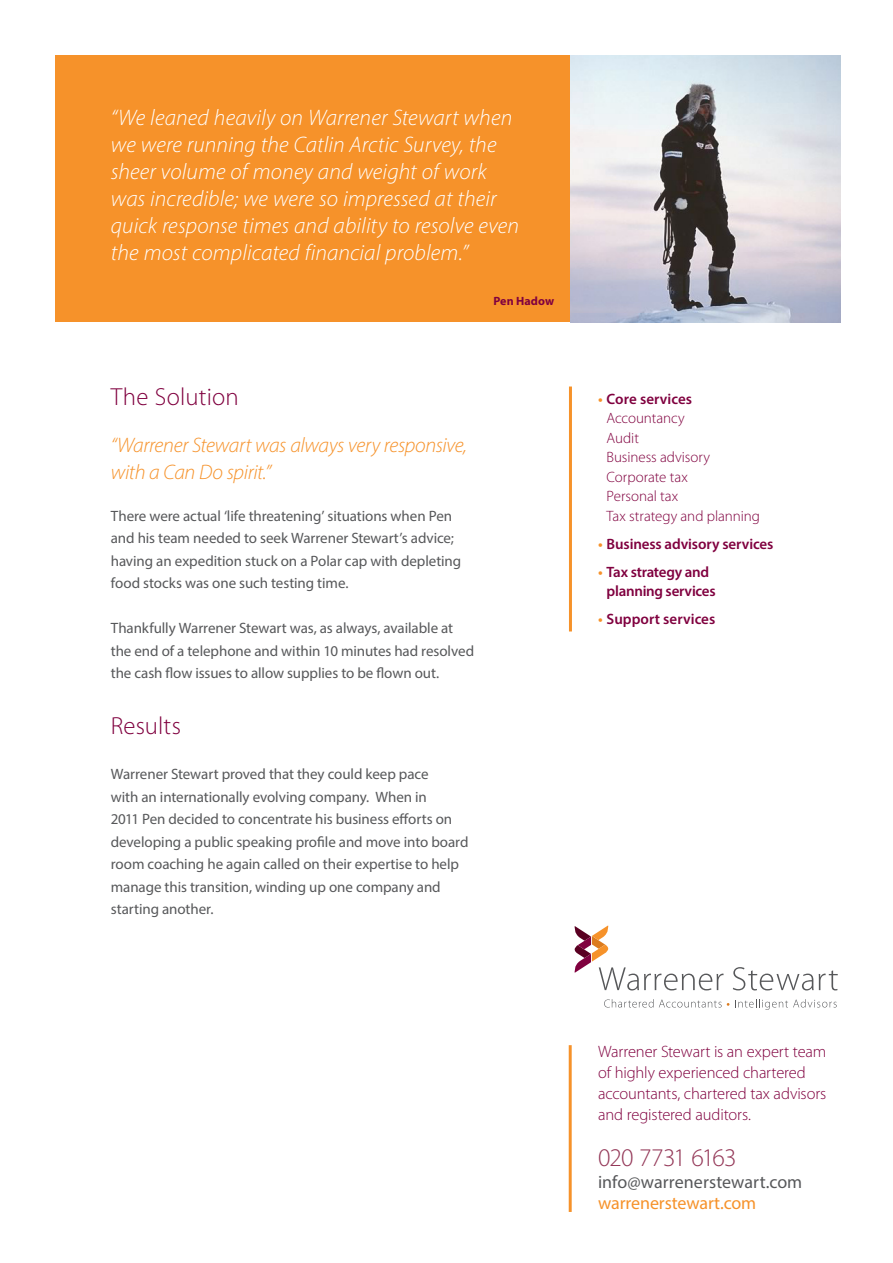
<style>
.page{position:relative;width:893px;height:1263px;background:#fff}
.page>*{position:absolute;margin:0;border:0;box-sizing:border-box;transform-origin:0 0}
.t1{font:300 25.5px "Myriad Pro";letter-spacing:-.04em;color:#943858}
.t2{font:300 24.75px "Myriad Pro";letter-spacing:.01em;color:#80013f}
.t3{font:italic 300 22.5px/27px "Myriad Pro";letter-spacing:.005em;color:#fff}
.quote{font:italic 300 21px "Myriad Pro";letter-spacing:-.015em;color:#f6922a}
.t4{font:18px "Myriad Pro";letter-spacing:.005em;color:#57585a}
.t5{font:18px "Myriad Pro";letter-spacing:-.005em;color:#f6922a}
.t6{font:300 16.5px/21px "Myriad Pro";letter-spacing:-.01em;color:#80013f}
.Main_copy{font:15px/22.5px "Myriad Pro";letter-spacing:-.005em;color:#57585a}
.t7{font:300 15px/19.5px "Myriad Pro";color:#80013f}
.t8{font:600 15px/19.5px "Myriad Pro";letter-spacing:-.01em;color:#80013f;text-align:center}
.Main_copy-2{font:700 12px "Myriad Pro";letter-spacing:.01em;color:#80013f}
.s1{font-weight:600;color:#f6922a}
.s2{font-weight:600}
.s3{color:#f6922a}
</style>
<div class="page">
<div style="left:56px;top:55px;width:517px;height:267px;background:#f6922a"></div>
<img style="left:570px;top:55px;width:270px;height:267px">
<hr style="left:569px;top:386px;width:3px;height:245px;background:#f6922a">
<svg style="left:604px;top:999px;width:125px;height:8px"></svg>
<svg style="left:735px;top:999px;width:102px;height:11px"></svg>
<svg style="left:733px;top:967px;width:105px;height:23px"></svg>
<svg style="left:574px;top:925px;width:149px;height:65px"></svg>
<hr style="left:569px;top:1045px;width:3px;height:167px;background:#f6922a">
<p class="t3" style="left:111px;top:104px;width:410px">“We leaned heavily on Warrener Stewart when we were running the Catlin Arctic Survey, the sheer volume of money and weight of work was incredible; we were so impressed at their quick response times and ability to resolve even the most complicated financial problem.”</p>
<p class="Main_copy-2" style="left:493px;top:293px;width:62px">Pen Hadow</p>
<p class="t2" style="left:111px;top:383px;width:129px">The Solution</p>
<p class="quote" style="left:111px;top:432px;width:358px">“Warrener Stewart was always very responsive,</p>
<p class="quote" style="left:111px;top:459px;width:162px">with a Can Do spirit.”</p>
<p class="Main_copy" style="left:111px;top:504px;width:352px">There were actual ‘life threatening’ situations when Pen and his team needed to seek Warrener Stewart’s advice; having an expedition stuck on a Polar cap with depleting food stocks was one such testing time.</p>
<p class="Main_copy" style="left:111px;top:617px;width:365px">Thankfully Warrener Stewart was, as always, available at the end of a telephone and within 10 minutes had resolved the cash flow issues to allow supplies to be flown out.</p>
<p class="t2" style="left:111px;top:712px;width:72px">Results</p>
<p class="Main_copy" style="left:111px;top:763px;width:359px">Warrener Stewart proved that they could keep pace<br>with an internationally evolving company. When in<br>2011 Pen decided to concentrate his business efforts on developing a public speaking profile and move into board room coaching he again called on their expertise to help manage this transition, winding up one company and starting another.</p>
<p class="t7" style="left:607px;top:389px;width:155px;text-indent:-9px"><span class="s1">•</span> <span class="s2">Core services<br></span>Accountancy<br>Audit<br>Business advisory<br>Corporate tax<br>Personal tax<br>Tax strategy and planning</p>
<p class="t8" style="left:598px;top:534px;width:177px"><span class="s3">•</span> Business advisory services</p>
<p class="t8" style="left:598px;top:562px;width:119px"><span class="s3">•</span> Tax strategy and planning services</p>
<p class="t8" style="left:598px;top:609px;width:119px"><span class="s3">•</span> Support services</p>
<p class="t6" style="left:598px;top:1041px;width:230px">Warrener Stewart is an expert team of highly experienced chartered accountants, chartered tax advisors and registered auditors.</p>
<p class="t1" style="left:598px;top:1143px;width:140px">020 7731 6163</p>
<p class="t4" style="left:598px;top:1171px;width:206px">info@warrenerstewart.com</p>
<p class="t5" style="left:598px;top:1192px;width:160px">warrenerstewart.com</p>
</div>
